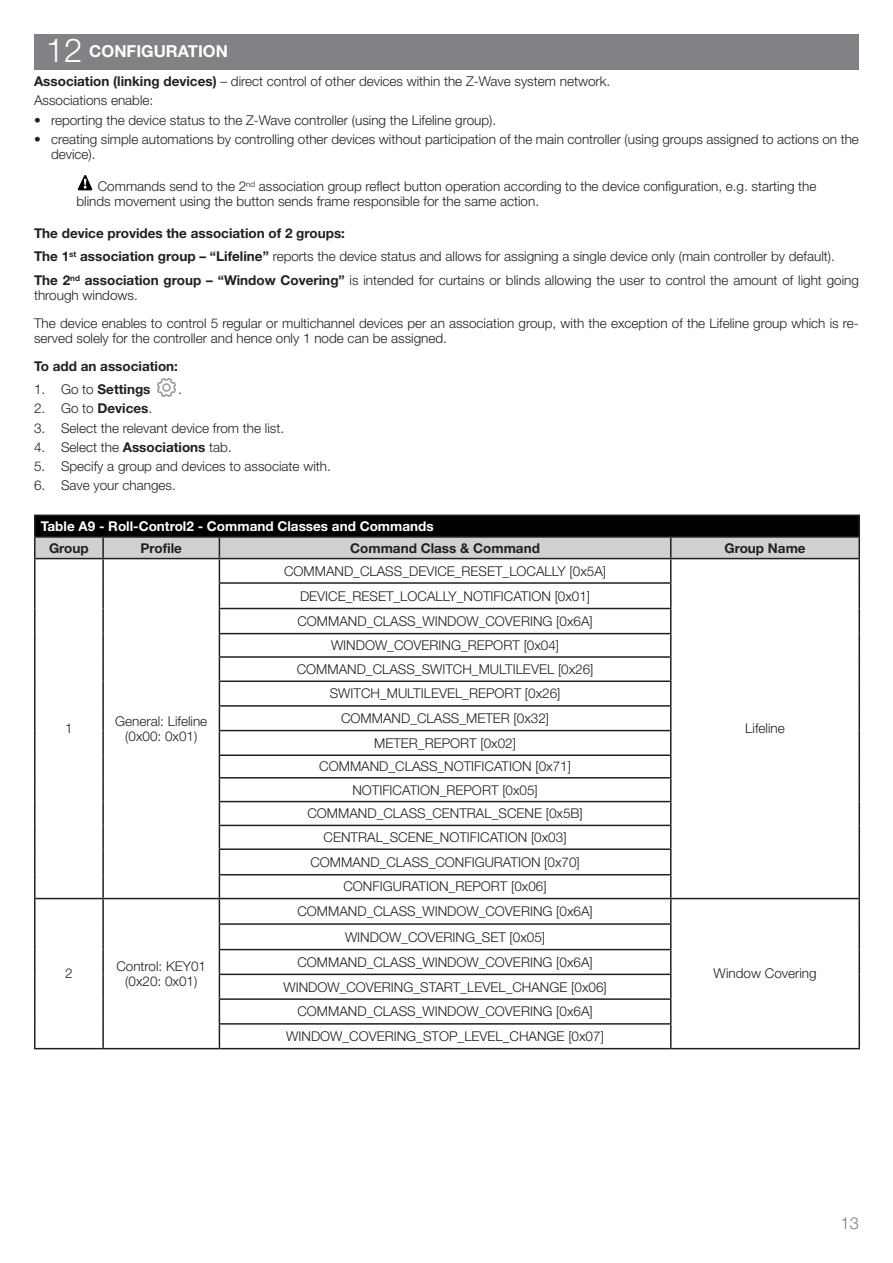
<style>
.page{position:relative;width:893px;height:1263px;background:#fff}
.page>*{position:absolute;margin:0;border:0;box-sizing:border-box;transform-origin:0 0}
.t1{font:300 33px "Helvetica Neue LT Pro";color:#fff}
.t2{font:700 16.5px "Helvetica Neue LT Pro";color:#fff}
.t3{font:300 16.5px "Helvetica Neue LT Pro";color:#77797e}
.note-info{font:300 13.5px/15px "Helvetica Neue LT Pro";color:#231f20}
.subsection-title{font:700 13.5px "Helvetica Neue LT Pro";color:#231f20}
.t4{font:700 13.5px "Helvetica Neue LT Pro";color:#fff}
.s1{font-weight:700}
.s2{font-weight:300}
</style>
<div class="page">
<div style="left:34px;top:34px;width:825px;height:35px;background:#808285"></div>
<svg style="left:77px;top:175px;width:16px;height:16px"></svg>
<img style="left:157px;top:378px;width:19px;height:19px">
<div style="left:35px;top:515px;width:824px;height:22px;background:#000001"></div>
<hr style="left:34px;top:514px;width:69px;height:2px;background:#231f20">
<hr style="left:34px;top:516px;width:2px;height:20px;background:#231f20">
<hr style="left:103px;top:514px;width:116px;height:2px;background:#231f20">
<hr style="left:219px;top:514px;width:452px;height:2px;background:#231f20">
<hr style="left:671px;top:514px;width:189px;height:2px;background:#231f20">
<hr style="left:858px;top:516px;width:2px;height:20px;background:#231f20">
<hr style="left:34px;top:536px;width:69px;height:2px;background:#231f20">
<hr style="left:34px;top:538px;width:2px;height:20px;background:#231f20">
<hr style="left:103px;top:536px;width:116px;height:2px;background:#231f20">
<hr style="left:219px;top:536px;width:452px;height:2px;background:#231f20">
<hr style="left:671px;top:536px;width:189px;height:2px;background:#231f20">
<hr style="left:858px;top:538px;width:2px;height:20px;background:#231f20">
<hr style="left:34px;top:558px;width:69px;height:1px;background:#231f20">
<hr style="left:34px;top:559px;width:2px;height:24px;background:#231f20">
<hr style="left:671px;top:558px;width:189px;height:1px;background:#231f20">
<hr style="left:858px;top:559px;width:2px;height:24px;background:#231f20">
<hr style="left:34px;top:583px;width:2px;height:25px;background:#231f20">
<hr style="left:858px;top:583px;width:2px;height:25px;background:#231f20">
<hr style="left:34px;top:608px;width:2px;height:26px;background:#231f20">
<hr style="left:858px;top:608px;width:2px;height:26px;background:#231f20">
<hr style="left:34px;top:634px;width:2px;height:23px;background:#231f20">
<hr style="left:858px;top:634px;width:2px;height:23px;background:#231f20">
<hr style="left:34px;top:657px;width:2px;height:24px;background:#231f20">
<hr style="left:858px;top:657px;width:2px;height:24px;background:#231f20">
<hr style="left:34px;top:681px;width:2px;height:25px;background:#231f20">
<hr style="left:858px;top:681px;width:2px;height:25px;background:#231f20">
<hr style="left:34px;top:706px;width:2px;height:24px;background:#231f20">
<hr style="left:858px;top:706px;width:2px;height:24px;background:#231f20">
<hr style="left:34px;top:730px;width:2px;height:25px;background:#231f20">
<hr style="left:858px;top:730px;width:2px;height:25px;background:#231f20">
<hr style="left:34px;top:755px;width:2px;height:23px;background:#231f20">
<hr style="left:858px;top:755px;width:2px;height:23px;background:#231f20">
<hr style="left:34px;top:778px;width:2px;height:23px;background:#231f20">
<hr style="left:858px;top:778px;width:2px;height:23px;background:#231f20">
<hr style="left:34px;top:801px;width:2px;height:24px;background:#231f20">
<hr style="left:858px;top:801px;width:2px;height:24px;background:#231f20">
<hr style="left:34px;top:825px;width:2px;height:24px;background:#231f20">
<hr style="left:858px;top:825px;width:2px;height:24px;background:#231f20">
<hr style="left:34px;top:849px;width:2px;height:26px;background:#231f20">
<hr style="left:858px;top:849px;width:2px;height:26px;background:#231f20">
<hr style="left:34px;top:875px;width:2px;height:23px;background:#231f20">
<hr style="left:858px;top:875px;width:2px;height:23px;background:#231f20">
<hr style="left:34px;top:898px;width:69px;height:1px;background:#231f20">
<hr style="left:34px;top:899px;width:2px;height:25px;background:#231f20">
<hr style="left:671px;top:898px;width:189px;height:1px;background:#231f20">
<hr style="left:858px;top:899px;width:2px;height:25px;background:#231f20">
<hr style="left:34px;top:924px;width:2px;height:25px;background:#231f20">
<hr style="left:858px;top:924px;width:2px;height:25px;background:#231f20">
<hr style="left:34px;top:949px;width:2px;height:25px;background:#231f20">
<hr style="left:858px;top:949px;width:2px;height:25px;background:#231f20">
<hr style="left:34px;top:974px;width:2px;height:25px;background:#231f20">
<hr style="left:858px;top:974px;width:2px;height:25px;background:#231f20">
<hr style="left:34px;top:999px;width:2px;height:25px;background:#231f20">
<hr style="left:858px;top:999px;width:2px;height:25px;background:#231f20">
<hr style="left:34px;top:1024px;width:2px;height:24px;background:#231f20">
<svg style="left:35px;top:537px;width:824px;height:511px"></svg>
<hr style="left:858px;top:1024px;width:2px;height:24px;background:#231f20">
<hr style="left:34px;top:1048px;width:69px;height:1px;background:#231f20">
<hr style="left:103px;top:1048px;width:116px;height:1px;background:#231f20">
<hr style="left:219px;top:1048px;width:452px;height:1px;background:#231f20">
<hr style="left:671px;top:1048px;width:189px;height:1px;background:#231f20">
<p class="t1" style="left:46px;top:30px;width:38px">12</p>
<p class="t2" style="left:89px;top:41px;width:140px">CONFIGURATION</p>
<p class="note-info" style="left:34px;top:74px;width:578px"><span class="s1">Association (linking devices)</span> – direct control of other devices within the Z-Wave system network.</p>
<p class="note-info" style="left:34px;top:93px;width:121px">Associations enable:</p>
<p class="note-info" style="left:34px;top:112px;width:464px">• reporting the device status to the Z-Wave controller (using the Lifeline group).</p>
<p class="note-info" style="left:51px;top:131px;width:809px;text-indent:-17px">• creating simple automations by controlling other devices without participation of the main controller (using groups assigned to actions on the device).</p>
<p class="note-info" style="left:77px;top:178px;width:741px;text-indent:21px">Commands send to the 2<sup>nd</sup> association group reflect button operation according to the device configuration, e.g. starting the blinds movement using the button sends frame responsible for the same action.</p>
<p class="subsection-title" style="left:34px;top:225px;width:313px">The device provides the association of 2 groups:</p>
<p class="note-info" style="left:34px;top:249px;width:802px"><span class="s1">The 1</span><sup>st</sup> <span class="s1">association group – “Lifeline”</span> reports the device status and allows for assigning a single device only (main controller by default).</p>
<p class="note-info" style="left:34px;top:272px;width:826px"><span class="s1">The 2</span><sup>nd</sup> <span class="s1">association group – “Window Covering”</span> is intended for curtains or blinds allowing the user to control the amount of light going through windows.</p>
<p class="note-info" style="left:34px;top:315px;width:826px">The device enables to control 5 regular or multichannel devices per an association group, with the exception of the Lifeline group which is re&shy;served solely for the controller and hence only 1 node can be assigned.</p>
<p class="subsection-title" style="left:34px;top:357px;width:145px">To add an association:</p>
<p class="subsection-title" style="left:34px;top:381px;width:118px"><span class="s2">1. Go to</span> Settings</p>
<p class="note-info" style="left:178px;top:381px;width:5px">.</p>
<p class="note-info" style="left:34px;top:401px;width:120px">2. Go to <span class="s1">Devices</span>.</p>
<p class="note-info" style="left:34px;top:420px;width:252px">3. Select the relevant device from the list.</p>
<p class="note-info" style="left:34px;top:439px;width:199px">4. Select the <span class="s1">Associations</span> tab.</p>
<p class="note-info" style="left:34px;top:458px;width:298px">5. Specify a group and devices to associate with.</p>
<p class="note-info" style="left:34px;top:478px;width:143px">6. Save your changes.</p>
<p class="t4" style="left:41px;top:518px;width:394px">Table A9 - Roll-Control2 - Command Classes and Commands</p>
<p class="subsection-title" style="left:49px;top:539px;width:41px">Group</p>
<p class="subsection-title" style="left:141px;top:539px;width:43px">Profile</p>
<p class="subsection-title" style="left:350px;top:539px;width:191px">Command Class &amp; Command</p>
<p class="subsection-title" style="left:724px;top:539px;width:83px">Group Name</p>
<p class="note-info" style="left:65px;top:721px;width:9px">1</p>
<p class="note-info" style="left:115px;top:713px;width:94px;text-align:center">General: Lifeline (0x00: 0x01)</p>
<p class="note-info" style="left:65px;top:966px;width:9px">2</p>
<p class="note-info" style="left:116px;top:958px;width:91px;text-align:center">Control: KEY01 (0x20: 0x01)</p>
<p class="note-info" style="left:284px;top:563px;width:324px">COMMAND_CLASS_DEVICE_RESET_LOCALLY [0x5A]</p>
<p class="note-info" style="left:300px;top:588px;width:292px">DEVICE_RESET_LOCALLY_NOTIFICATION [0x01]</p>
<p class="note-info" style="left:297px;top:613px;width:297px">COMMAND_CLASS_WINDOW_COVERING [0x6A]</p>
<p class="note-info" style="left:331px;top:637px;width:230px">WINDOW_COVERING_REPORT [0x04]</p>
<p class="note-info" style="left:297px;top:661px;width:298px">COMMAND_CLASS_SWITCH_MULTILEVEL [0x26]</p>
<p class="note-info" style="left:330px;top:686px;width:232px">SWITCH_MULTILEVEL_REPORT [0x26]</p>
<p class="note-info" style="left:341px;top:710px;width:210px">COMMAND_CLASS_METER [0x32]</p>
<p class="note-info" style="left:374px;top:735px;width:143px">METER_REPORT [0x02]</p>
<p class="note-info" style="left:319px;top:759px;width:253px">COMMAND_CLASS_NOTIFICATION [0x71]</p>
<p class="note-info" style="left:352px;top:782px;width:187px">NOTIFICATION_REPORT [0x05]</p>
<p class="note-info" style="left:307px;top:806px;width:277px">COMMAND_CLASS_CENTRAL_SCENE [0x5B]</p>
<p class="note-info" style="left:324px;top:829px;width:244px">CENTRAL_SCENE_NOTIFICATION [0x03]</p>
<p class="note-info" style="left:310px;top:854px;width:271px">COMMAND_CLASS_CONFIGURATION [0x70]</p>
<p class="note-info" style="left:343px;top:879px;width:205px">CONFIGURATION_REPORT [0x06]</p>
<p class="note-info" style="left:297px;top:903px;width:297px">COMMAND_CLASS_WINDOW_COVERING [0x6A]</p>
<p class="note-info" style="left:345px;top:929px;width:202px">WINDOW_COVERING_SET [0x05]</p>
<p class="note-info" style="left:297px;top:954px;width:297px">COMMAND_CLASS_WINDOW_COVERING [0x6A]</p>
<p class="note-info" style="left:283px;top:979px;width:325px">WINDOW_COVERING_START_LEVEL_CHANGE [0x06]</p>
<p class="note-info" style="left:297px;top:1004px;width:297px">COMMAND_CLASS_WINDOW_COVERING [0x6A]</p>
<p class="note-info" style="left:286px;top:1028px;width:319px">WINDOW_COVERING_STOP_LEVEL_CHANGE [0x07]</p>
<p class="note-info" style="left:745px;top:721px;width:41px">Lifeline</p>
<p class="note-info" style="left:713px;top:966px;width:105px">Window Covering</p>
<p class="t3" style="left:841px;top:1213px;width:20px">13</p>
</div>
